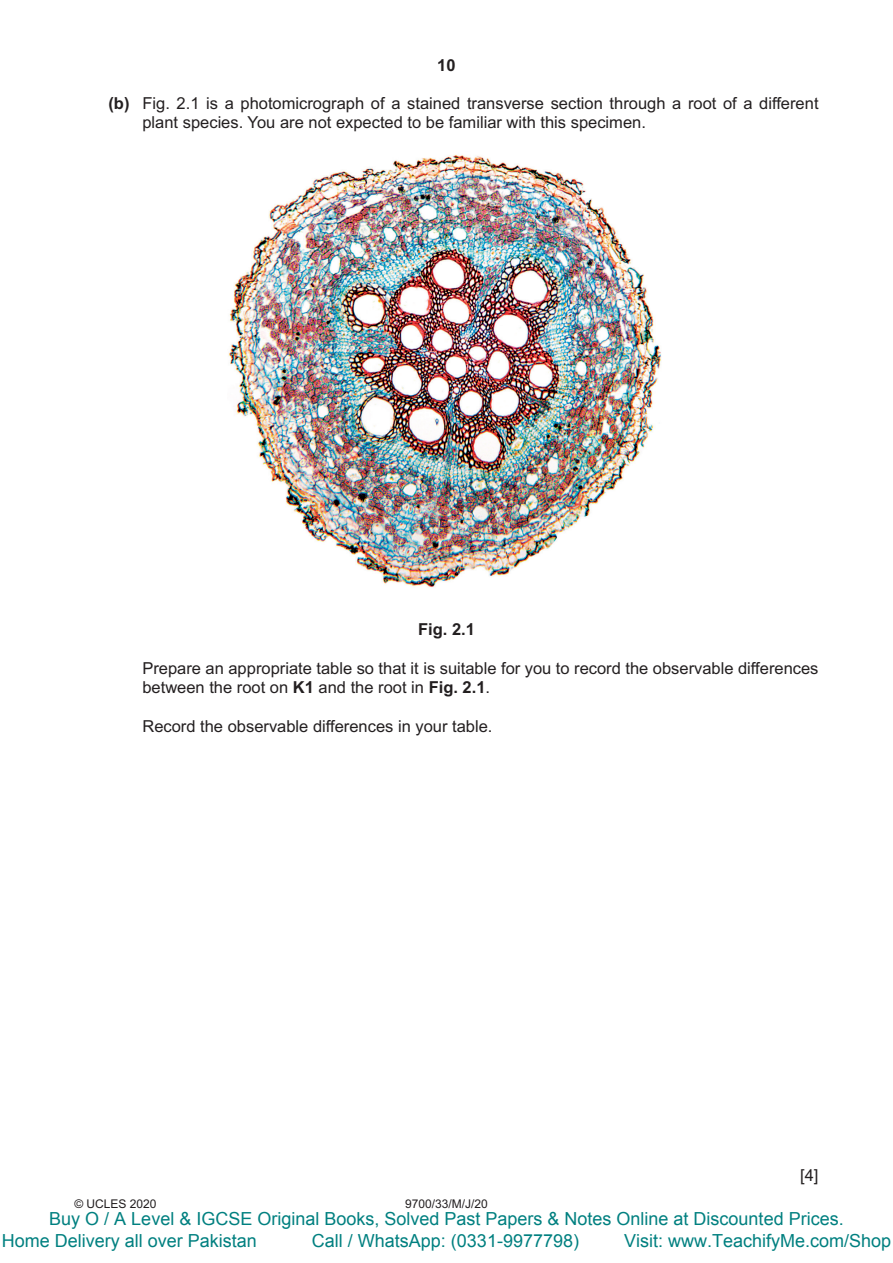
<style>
.page{position:relative;width:893px;height:1263px;background:#fff}
.page>*{position:absolute;margin:0;border:0;box-sizing:border-box;transform-origin:0 0}
.t1{font:18px/21.6px "Arial";color:#008080}
.t2{font:16.5px/19.5px "Arial";color:#231f20}
.t3{font:700 16.5px "Arial";color:#231f20}
.t4{font:12px "Arial";color:#231f20}
.s1{font-weight:700}
</style>
<div class="page">
<img style="left:229px;top:155px;width:432px;height:432px">
<p class="t3" style="left:437px;top:53px;width:20px">10</p>
<p class="t2" style="left:142px;top:93px;width:678px;text-indent:-34px"><span class="s1">(b)</span> Fig. 2.1 is a photomicrograph of a stained transverse section through a root of a different plant species. You are not expected to be familiar with this specimen.</p>
<p class="t3" style="left:418px;top:617px;width:58px">Fig. 2.1</p>
<p class="t2" style="left:142px;top:658px;width:678px">Prepare an appropriate table so that it is suitable for you to record the observable differences between the root on <span class="s1">K1</span> and the root in <span class="s1">Fig. 2.1</span>.</p>
<p class="t2" style="left:142px;top:716px;width:352px">Record the observable differences in your table.</p>
<p class="t2" style="left:800px;top:1165px;width:20px">[4]</p>
<p class="t1" style="left:2px;top:1208px;width:843px;text-indent:47px">Buy O / A Level &amp; IGCSE Original Books, Solved Past Papers &amp; Notes Online at Discounted Prices.<br>Home Delivery all over Pakistan</p>
<p class="t4" style="left:74px;top:1195px;width:84px">© UCLES 2020</p>
<p class="t4" style="left:405px;top:1195px;width:84px">9700/33/M/J/20</p>
<p class="t1" style="left:312px;top:1229px;width:269px">Call / WhatsApp: (0331-9977798)</p>
<p class="t1" style="left:624px;top:1229px;width:269px">Visit: www.TeachifyMe.com/Shop</p>
</div>
